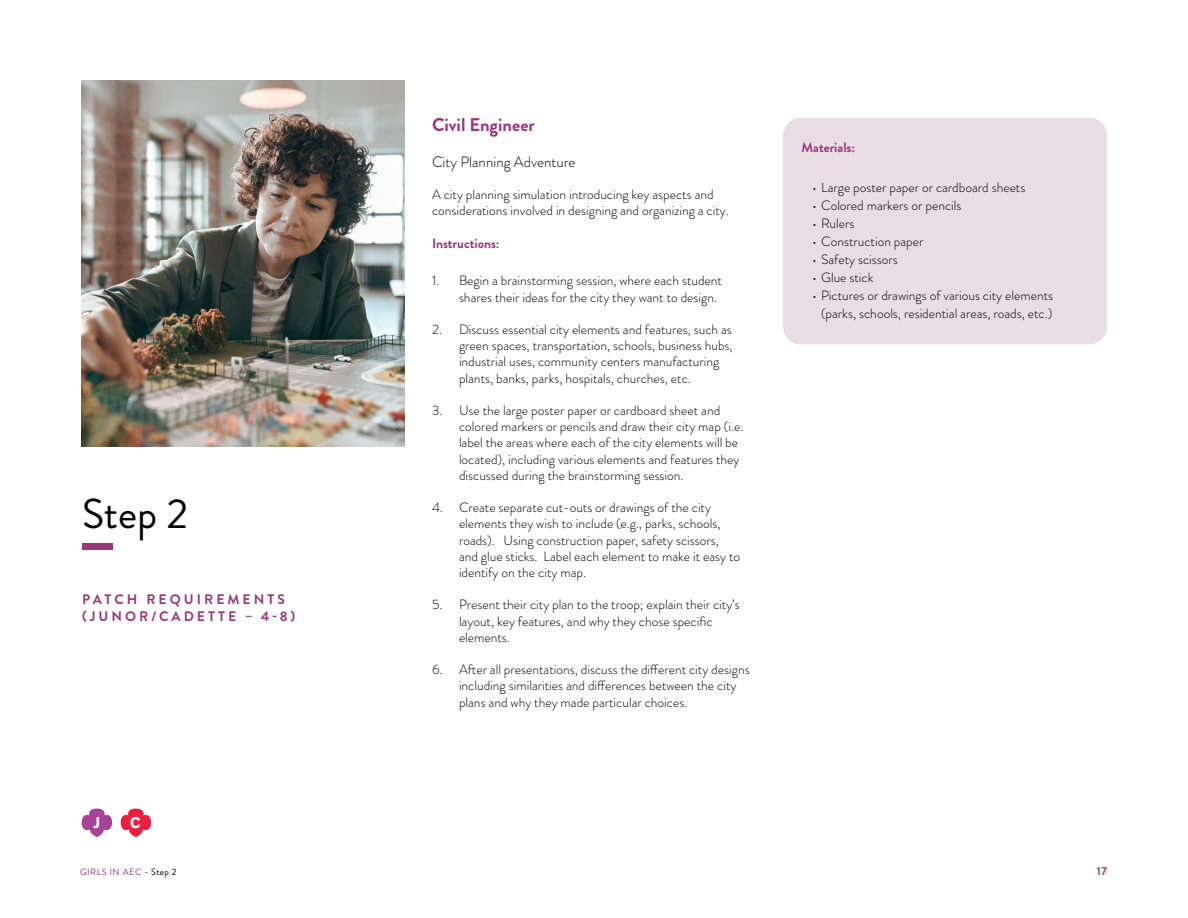
<style>
.page{position:relative;width:1188px;height:918px;background:#fff}
.page>*{position:absolute;margin:0;border:0;box-sizing:border-box;transform-origin:0 0}
.Black_title{font:41.7px "Brandon Grotesque";color:#000}
.Client_year{font:700 18.45px "Brandon Grotesque";color:#98387c}
.t1{font:700 15.3px "Akzid Grtsk Next";color:#fff}
.Full_text_-_left{font:300 15px "Brandon Grotesque";color:#000}
.Section{font:700 13.8px/16.5px "Brandon Grotesque";letter-spacing:.22em;color:#98387c}
.Full_text_-_left-2{font:300 13.5px/16.2px "Brandon Grotesque";color:#000}
.Full_text_-_right{font:700 13.5px "Brandon Grotesque";color:#98387c}
.t2{font:700 11.55px "Brandon Grotesque";color:#98387c}
.t3{font:9.15px "Brandon Grotesque";letter-spacing:.05em;color:#98387c}
.s1{color:#000}
</style>
<div class="page">
<svg style="left:82px;top:809px;width:30px;height:28px"></svg>
<svg style="left:121px;top:809px;width:30px;height:28px"></svg>
<img style="left:82px;top:81px;width:323px;height:366px">
<div style="left:82px;top:544px;width:31px;height:6px;background:#98387c"></div>
<div style="left:783px;top:118px;width:324px;height:227px;background:#eadce5;border-radius:18px"></div>
<p class="Black_title" style="left:82px;top:485px;width:107px">Step 2</p>
<p class="Section" style="left:82px;top:592px;width:214px">PATCH REQUIREMENTS (JUNOR/CADETTE – 4-8)</p>
<p class="t1" style="left:94px;top:813px;width:8px">J</p>
<p class="t1" style="left:130px;top:813px;width:12px">C</p>
<p class="Client_year" style="left:432px;top:111px;width:104px">Civil Engineer</p>
<p class="Full_text_-_left" style="left:432px;top:151px;width:145px">City Planning Adventure</p>
<p class="Full_text_-_left-2" style="left:432px;top:186px;width:298px">A city planning simulation introducing key aspects and considerations involved in designing and organizing a city.</p>
<p class="Full_text_-_right" style="left:432px;top:234px;width:69px">Instructions:</p>
<p class="Full_text_-_left-2" style="left:459px;top:273px;width:265px;text-indent:-27px">1. Begin a brainstorming session, where each student shares their ideas for the city they want to design.</p>
<p class="Full_text_-_left-2" style="left:459px;top:321px;width:275px;text-indent:-27px">2. Discuss essential city elements and features, such as green spaces, transportation, schools, business hubs, industrial uses, community centers manufacturing plants, banks, parks, hospitals, churches, etc.</p>
<p class="Full_text_-_left-2" style="left:459px;top:402px;width:286px;text-indent:-27px">3. Use the large poster paper or cardboard sheet and colored markers or pencils and draw their city map (i.e. label the areas where each of the city elements will be located), including various elements and features they discussed during the brainstorming session.</p>
<p class="Full_text_-_left-2" style="left:459px;top:500px;width:283px;text-indent:-27px">4. Create separate cut-outs or drawings of the city elements they wish to include (e.g., parks, schools, roads). Using construction paper, safety scissors, and glue sticks. Label each element to make it easy to identify on the city map.</p>
<p class="Full_text_-_left-2" style="left:459px;top:597px;width:282px;text-indent:-27px">5. Present their city plan to the troop; explain their city’s layout, key features, and why they chose specific elements.</p>
<p class="Full_text_-_left-2" style="left:459px;top:662px;width:292px;text-indent:-27px">6. After all presentations, discuss the different city designs including similarities and differences between the city plans and why they made particular choices.</p>
<p class="Full_text_-_right" style="left:802px;top:138px;width:55px">Materials:</p>
<p class="Full_text_-_left-2" style="left:812px;top:179px;width:215px">• Large poster paper or cardboard sheets</p>
<p class="Full_text_-_left-2" style="left:812px;top:197px;width:151px">• Colored markers or pencils</p>
<p class="Full_text_-_left-2" style="left:812px;top:215px;width:44px">• Rulers</p>
<p class="Full_text_-_left-2" style="left:812px;top:233px;width:113px">• Construction paper</p>
<p class="Full_text_-_left-2" style="left:812px;top:251px;width:87px">• Safety scissors</p>
<p class="Full_text_-_left-2" style="left:812px;top:269px;width:63px">• Glue stick</p>
<p class="Full_text_-_left-2" style="left:812px;top:286px;width:243px;line-height:18px;text-align:right">• Pictures or drawings of various city elements (parks, schools, residential areas, roads, etc.)</p>
<p class="t3" style="left:80px;top:866px;width:98px">GIRLS IN AEC <span class="s1">- Step 2</span></p>
<p class="t2" style="left:1097px;top:863px;width:12px">17</p>
</div>
